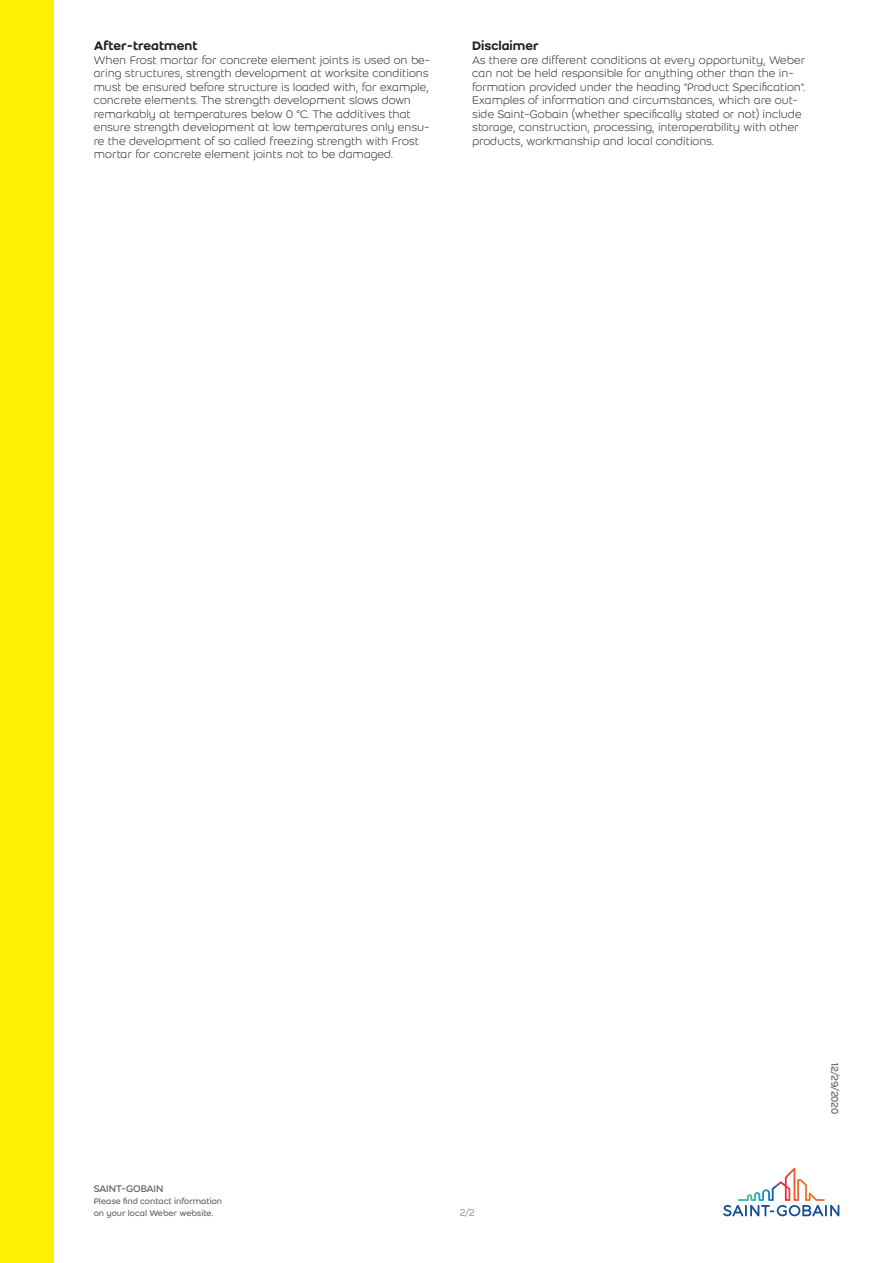
<style>
.page{position:relative;width:893px;height:1263px;background:#fff}
.page>*{position:absolute;margin:0;border:0;box-sizing:border-box;transform-origin:0 0}
.Second_header{font:500 13.5px "Weber";color:#231f20}
.Body_text{font:300 12px/13.5px "Weber";color:#231f20}
.Last_modification_da{font:10.5px "Weber";letter-spacing:-.02em;color:#636366}
.t1{font:300 10.5px "Weber";color:#636366}
.t2{font:9px/12px "Weber";color:#636366}
</style>
<div class="page">
<div style="left:0;top:0;width:54px;height:1263px;background:#fff101"></div>
<svg style="left:723px;top:1168px;width:116px;height:48px"></svg>
<p class="Second_header" style="left:94px;top:36px;width:105px">After-treatment</p>
<p class="Body_text" style="left:94px;top:53px;width:338px">When Frost mortar for concrete element joints is used on be&shy;aring structures, strength development at worksite conditions must be ensured before structure is loaded with, for example, concrete elements. The strength development slows down remarkably at temperatures below 0 °C. The additives that ensure strength development at low temperatures only ensu&shy;re the development of so called freezing strength with Frost mortar for concrete element joints not to be damaged.</p>
<p class="Second_header" style="left:472px;top:36px;width:68px">Disclaimer</p>
<p class="Body_text" style="left:472px;top:53px;width:335px">As there are different conditions at every opportunity, Weber can not be held responsible for anything other than the in&shy;formation provided under the heading ”Product Specification”.<br>Examples of information and circumstances, which are out&shy;side Saint-Gobain (whether specifically stated or not) include storage, construction, processing, interoperability with other products, workmanship and local conditions.</p>
<p class="Last_modification_da" style="left:94px;top:1181px;width:71px">SAINT-GOBAIN</p>
<p class="t2" style="left:94px;top:1195px;width:130px">Please find contact information on your local Weber website.</p>
<p class="t1" style="left:460px;top:1206px;width:16px">2/2</p>
<p class="Last_modification_da" style="left:842px;top:1063px;width:53px;rotate:90deg">12/29/2020</p>
</div>
